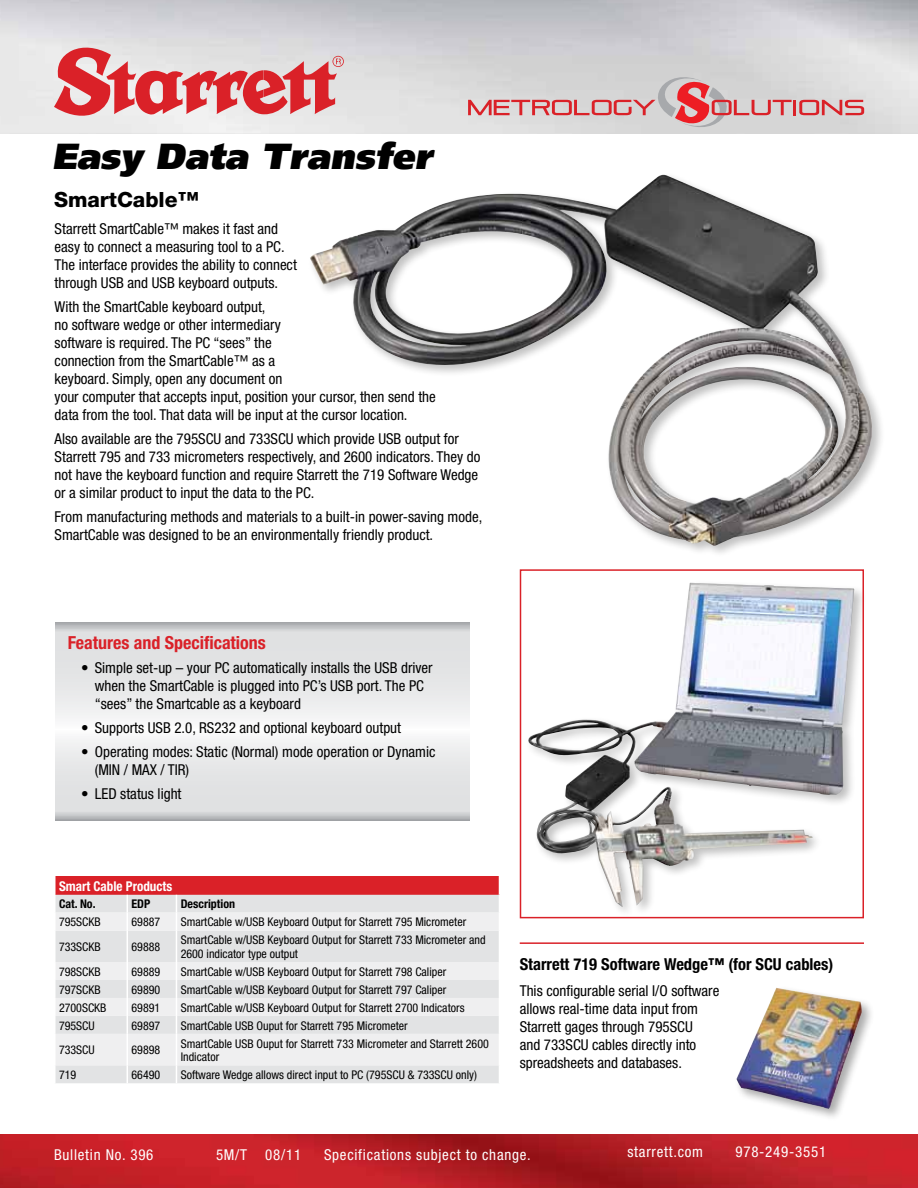
<style>
.page{position:relative;width:918px;height:1188px;background:#fff}
.page>*{position:absolute;margin:0;border:0;box-sizing:border-box;transform-origin:0 0}
.t1{font:500 36px "AG Foreigner ULB Oblique";color:#000}
.t2{font:800 21px "Helvetica Neue";color:#000}
.t3{font:700 condensed 18px "Helvetica Neue";color:#da2128}
.t4{font:700 condensed 16.5px "Helvetica Neue";color:#000}
.t5{font:condensed 15px/18px "Helvetica Neue";color:#000}
.t6{font:condensed 15px "Helvetica Neue";letter-spacing:.05em;color:#fff}
.t7{font:700 condensed 13.5px "Helvetica Neue";color:#fff}
.t8{font:condensed 12px/13.5px "Helvetica Neue";color:#000}
.t9{font:700 condensed 12px "Helvetica Neue";color:#000}
</style>
<div class="page">
<img style="left:310px;top:175px;width:565px;height:371px">
<div style="left:55px;top:876px;width:445px;height:19px;background:#da2128"></div>
<div style="left:56px;top:895px;width:443px;height:188px;background:#e2e3e4"></div>
<svg style="left:56px;top:913px;width:443px;height:152px;fill:#efeff0"></svg>
<svg style="left:499px;top:876px;width:1px;height:19px"></svg>
<svg style="left:127px;top:895px;width:1px;height:36px"></svg>
<svg style="left:176px;top:895px;width:1px;height:36px"></svg>
<hr style="left:127px;top:931px;width:1px;height:31px;background:#fff">
<hr style="left:176px;top:931px;width:1px;height:31px;background:#fff">
<svg style="left:55px;top:980px;width:1px;height:54px"></svg>
<svg style="left:127px;top:962px;width:1px;height:72px"></svg>
<svg style="left:176px;top:962px;width:1px;height:72px"></svg>
<hr style="left:127px;top:1034px;width:1px;height:31px;background:#fff">
<hr style="left:176px;top:1034px;width:1px;height:31px;background:#fff">
<svg style="left:55px;top:1065px;width:1px;height:18px"></svg>
<svg style="left:127px;top:1065px;width:1px;height:18px"></svg>
<svg style="left:176px;top:1065px;width:1px;height:18px"></svg>
<svg style="left:55px;top:876px;width:1px;height:37px"></svg>
<div style="left:525px;top:579px;width:341px;height:339px;background:#000;opacity:.25"></div>
<img style="left:528px;top:583px;width:162px;height:324px">
<svg style="left:55px;top:623px;width:414px;height:197px"></svg>
<hr style="left:520px;top:942px;width:344px;height:2px;background:#da2128">
<div style="left:733px;top:984px;width:141px;height:136px;background:#000;opacity:.33"></div>
<img style="left:736px;top:988px;width:126px;height:121px">
<div style="left:520px;top:569px;width:344px;height:349px;border:2px solid #da2128"></div>
<img style="left:0;top:1134px;width:918px;height:54px">
<svg style="left:468px;top:77px;width:396px;height:50px;background:#d6bbbc"></svg>
<svg style="left:54px;top:48px;width:290px;height:68px;background:#e09194"></svg>
<h1 class="t1" style="left:54px;top:136px;width:382px">Easy Data Transfer</h1>
<h2 class="t2" style="left:54px;top:187px;width:146px">SmartCable™</h2>
<p class="t5" style="left:55px;top:219px;width:244px">Starrett SmartCable™ makes it fast and easy to connect a measuring tool to a PC.<br>The interface provides the ability to connect through USB and USB keyboard outputs.</p>
<p class="t5" style="left:55px;top:297px;width:383px">With the SmartCable keyboard output,<br>no software wedge or other intermediary<br>software is required. The PC “sees” the<br>connection from the SmartCable™ as a<br>keyboard. Simply, open any document on<br>your computer that accepts input, position your cursor, then send the data from the tool. That data will be input at the cursor location.</p>
<p class="t5" style="left:55px;top:429px;width:427px">Also available are the 795SCU and 733SCU which provide USB output for Starrett 795 and 733 micrometers respectively, and 2600 indicators. They do not have the keyboard function and require Starrett the 719 Software Wedge or a similar product to input the data to the PC.</p>
<p class="t5" style="left:55px;top:507px;width:429px">From manufacturing methods and materials to a built-in power-saving mode,<br>SmartCable was designed to be an environmentally friendly product.</p>
<p class="t3" style="left:68px;top:631px;width:200px">Features and Specifications</p>
<p class="t5" style="left:95px;top:658px;width:339px;text-indent:-14px">• Simple set-up – your PC automatically installs the USB driver when the SmartCable is plugged into PC’s USB port. The PC “sees” the Smartcable as a keyboard</p>
<p class="t5" style="left:81px;top:718px;width:321px">• Supports USB 2.0, RS232 and optional keyboard output</p>
<p class="t5" style="left:95px;top:742px;width:342px;text-indent:-14px">• Operating modes: Static (Normal) mode operation or Dynamic (MIN / MAX / TIR)</p>
<p class="t5" style="left:81px;top:784px;width:102px">• LED status light</p>
<p class="t7" style="left:59px;top:878px;width:115px">Smart Cable Products</p>
<p class="t9" style="left:59px;top:897px;width:38px">Cat. No.</p>
<p class="t9" style="left:132px;top:897px;width:20px">EDP</p>
<p class="t9" style="left:181px;top:897px;width:56px">Description</p>
<p class="t8" style="left:59px;top:915px;width:43px">795SCKB</p>
<p class="t8" style="left:132px;top:915px;width:30px">69887</p>
<p class="t8" style="left:181px;top:915px;width:287px">SmartCable w/USB Keyboard Output for Starrett 795 Micrometer</p>
<p class="t8" style="left:59px;top:940px;width:43px">733SCKB</p>
<p class="t8" style="left:132px;top:940px;width:30px">69888</p>
<p class="t8" style="left:181px;top:933px;width:306px">SmartCable w/USB Keyboard Output for Starrett 733 Micrometer and<br>2600 indicator type output</p>
<p class="t8" style="left:59px;top:965px;width:43px">798SCKB</p>
<p class="t8" style="left:132px;top:965px;width:30px">69889</p>
<p class="t8" style="left:181px;top:965px;width:267px">SmartCable w/USB Keyboard Output for Starrett 798 Caliper</p>
<p class="t8" style="left:59px;top:983px;width:43px">797SCKB</p>
<p class="t8" style="left:132px;top:983px;width:30px">69890</p>
<p class="t8" style="left:181px;top:983px;width:267px">SmartCable w/USB Keyboard Output for Starrett 797 Caliper</p>
<p class="t8" style="left:59px;top:1001px;width:49px">2700SCKB</p>
<p class="t8" style="left:132px;top:1001px;width:30px">69891</p>
<p class="t8" style="left:181px;top:1001px;width:285px">SmartCable w/USB Keyboard Output for Starrett 2700 Indicators</p>
<p class="t8" style="left:59px;top:1019px;width:37px">795SCU</p>
<p class="t8" style="left:132px;top:1019px;width:30px">69897</p>
<p class="t8" style="left:181px;top:1019px;width:228px">SmartCable USB Ouput for Starrett 795 Micrometer</p>
<p class="t8" style="left:59px;top:1043px;width:37px">733SCU</p>
<p class="t8" style="left:132px;top:1043px;width:30px">69898</p>
<p class="t8" style="left:181px;top:1037px;width:310px">SmartCable USB Ouput for Starrett 733 Micrometer and Starrett 2600<br>Indicator</p>
<p class="t8" style="left:59px;top:1068px;width:19px">719</p>
<p class="t8" style="left:132px;top:1068px;width:30px">66490</p>
<p class="t8" style="left:181px;top:1068px;width:298px">Software Wedge allows direct input to PC (795SCU &amp; 733SCU only)</p>
<p class="t4" style="left:520px;top:954px;width:315px">Starrett 719 Software Wedge™ (for SCU cables)</p>
<p class="t5" style="left:520px;top:982px;width:201px">This configurable serial I/O software allows real-time data input from<br>Starrett gages through 795SCU<br>and 733SCU cables directly into spreadsheets and databases.</p>
<p class="t6" style="left:54px;top:1146px;width:101px">Bulletin No. 396</p>
<p class="t6" style="left:216px;top:1146px;width:87px">5M/T 08/11</p>
<p class="t6" style="left:324px;top:1146px;width:208px">Specifications subject to change.</p>
<p class="t6" style="left:627px;top:1143px;width:77px">starrett.com</p>
<p class="t6" style="left:735px;top:1143px;width:92px">978-249-3551</p>
</div>
